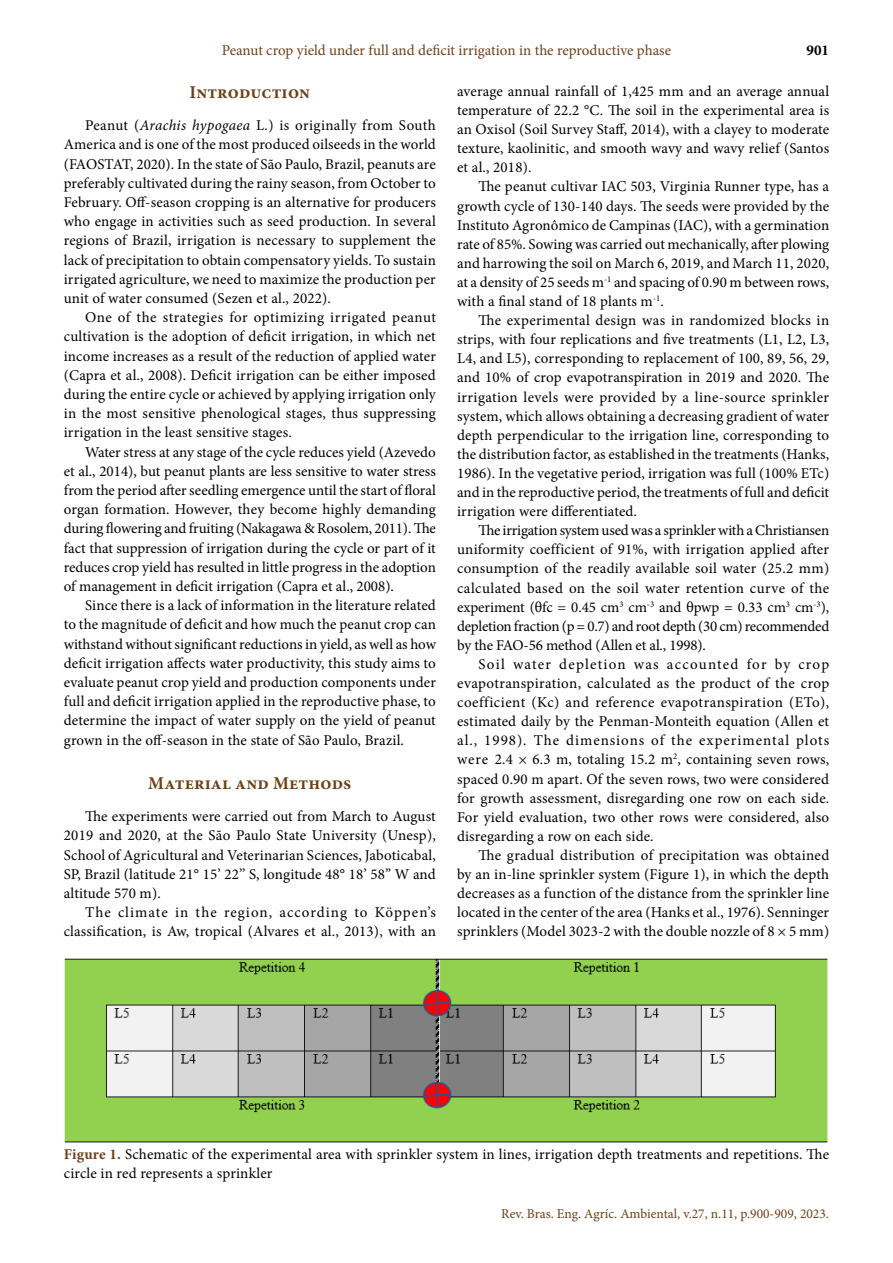
<style>
.page{position:relative;width:893px;height:1263px;background:#fff}
.page>*{position:absolute;margin:0;border:0;box-sizing:border-box;transform-origin:0 0}
.t1{font:700 18px "Minion Pro";letter-spacing:.01em;color:#6c4119}
.t2{font:15px/19px "Minion Pro";letter-spacing:.01em;color:#000;text-align:justify}
.t3{font:15px "Minion Pro";color:#6c4119}
.t4{font:700 15px "Minion Pro";color:#000}
.t5{font:13.5px "Minion Pro";color:#6c4119}
.s1{font-style:italic}
.s2{font-weight:700;color:#6c4119}
</style>
<div class="page">
<img style="left:64px;top:958px;width:764px;height:185px">
<p class="t3" style="left:222px;top:40px;width:451px">Peanut crop yield under full and deficit irrigation in the reproductive phase</p>
<p class="t4" style="left:806px;top:40px;width:24px">901</p>
<p class="t1" style="left:190px;top:80px;width:122px">Introduction</p>
<p class="t2" style="left:64px;top:116px;width:374px;text-indent:21px">Peanut (<span class="s1">Arachis hypogaea</span> L.) is originally from South America and is one of the most produced oilseeds in the world (FAOSTAT, 2020). In the state of São Paulo, Brazil, peanuts are preferably cultivated during the rainy season, from October to February. Off-season cropping is an alternative for producers who engage in activities such as seed production. In several regions of Brazil, irrigation is necessary to supplement the lack of precipitation to obtain compensatory yields. To sustain irrigated agriculture, we need to maximize the production per unit of water consumed (Sezen et al., 2022).</p>
<p class="t2" style="left:64px;top:308px;width:374px;text-indent:21px">One of the strategies for optimizing irrigated peanut cultivation is the adoption of deficit irrigation, in which net income increases as a result of the reduction of applied water (Capra et al., 2008). Deficit irrigation can be either imposed during the entire cycle or achieved by applying irrigation only in the most sensitive phenological stages, thus suppressing irrigation in the least sensitive stages.</p>
<p class="t2" style="left:64px;top:442px;width:374px;text-indent:21px">Water stress at any stage of the cycle reduces yield (Azevedo et al., 2014), but peanut plants are less sensitive to water stress from the period after seedling emergence until the start of floral organ formation. However, they become highly demanding during flowering and fruiting (Nakagawa &amp; Rosolem, 2011). The fact that suppression of irrigation during the cycle or part of it reduces crop yield has resulted in little progress in the adoption of management in deficit irrigation (Capra et al., 2008).</p>
<p class="t2" style="left:64px;top:596px;width:374px;text-indent:21px">Since there is a lack of information in the literature related to the magnitude of deficit and how much the peanut crop can withstand without significant reductions in yield, as well as how deficit irrigation affects water productivity, this study aims to evaluate peanut crop yield and production components under full and deficit irrigation applied in the reproductive phase, to determine the impact of water supply on the yield of peanut grown in the off-season in the state of São Paulo, Brazil.</p>
<p class="t1" style="left:148px;top:771px;width:205px">Material and Methods</p>
<p class="t2" style="left:64px;top:807px;width:374px;text-indent:21px">The experiments were carried out from March to August 2019 and 2020, at the São Paulo State University (Unesp), School of Agricultural and Veterinarian Sciences, Jaboticabal, SP, Brazil (latitude 21° 15’ 22’’ S, longitude 48° 18’ 58” W and altitude 570 m).</p>
<p class="t2" style="left:64px;top:903px;width:374px;text-align:right">The climate in the region, according to Köppen’s classification, is Aw, tropical (Alvares et al., 2013), with an</p>
<p class="t2" style="left:457px;top:82px;width:374px">average annual rainfall of 1,425 mm and an average annual temperature of 22.2 °C. The soil in the experimental area is an Oxisol (Soil Survey Staff, 2014), with a clayey to moderate texture, kaolinitic, and smooth wavy and wavy relief (Santos et al., 2018).</p>
<p class="t2" style="left:457px;top:177px;width:374px;text-indent:21px">The peanut cultivar IAC 503, Virginia Runner type, has a growth cycle of 130-140 days. The seeds were provided by the Instituto Agronômico de Campinas (IAC), with a germination rate of 85%. Sowing was carried out mechanically, after plowing and harrowing the soil on March 6, 2019, and March 11, 2020, at a density of 25 seeds m<sup>-1</sup> and spacing of 0.90 m between rows, with a final stand of 18 plants m<sup>-1</sup>.</p>
<p class="t2" style="left:457px;top:311px;width:374px;text-indent:21px">The experimental design was in randomized blocks in strips, with four replications and five treatments (L1, L2, L3, L4, and L5), corresponding to replacement of 100, 89, 56, 29, and 10% of crop evapotranspiration in 2019 and 2020. The irrigation levels were provided by a line-source sprinkler system, which allows obtaining a decreasing gradient of water depth perpendicular to the irrigation line, corresponding to the distribution factor, as established in the treatments (Hanks, 1986). In the vegetative period, irrigation was full (100% ETc) and in the reproductive period, the treatments of full and deficit irrigation were differentiated.</p>
<p class="t2" style="left:457px;top:521px;width:374px;text-indent:21px">The irrigation system used was a sprinkler with a Christiansen uniformity coefficient of 91%, with irrigation applied after consumption of the readily available soil water (25.2 mm) calculated based on the soil water retention curve of the experiment (θfc = 0.45 cm<sup>3</sup> cm<sup>-3</sup> and θpwp = 0.33 cm<sup>3</sup> cm<sup>-3</sup>), depletion fraction (p = 0.7) and root depth (30 cm) recommended by the FAO-56 method (Allen et al., 1998).</p>
<p class="t2" style="left:457px;top:655px;width:374px;text-indent:21px">Soil water depletion was accounted for by crop evapotranspiration, calculated as the product of the crop coefficient (Kc) and reference evapotranspiration (ETo), estimated daily by the Penman-Monteith equation (Allen et al., 1998). The dimensions of the experimental plots were 2.4 × 6.3 m, totaling 15.2 m<sup>2</sup>, containing seven rows, spaced 0.90 m apart. Of the seven rows, two were considered for growth assessment, disregarding one row on each side.<br>For yield evaluation, two other rows were considered, also disregarding a row on each side.</p>
<p class="t2" style="left:457px;top:846px;width:374px;text-indent:21px">The gradual distribution of precipitation was obtained by an in-line sprinkler system (Figure 1), in which the depth decreases as a function of the distance from the sprinkler line located in the center of the area (Hanks et al., 1976). Senninger sprinklers (Model 3023-2 with the double nozzle of 8 × 5 mm)</p>
<p class="t2" style="left:64px;top:1145px;width:767px"><span class="s2">Figure 1.</span> Schematic of the experimental area with sprinkler system in lines, irrigation depth treatments and repetitions. The circle in red represents a sprinkler</p>
<p class="t5" style="left:501px;top:1204px;width:329px">Rev. Bras. Eng. Agríc. Ambiental, v.27, n.11, p.900-909, 2023.</p>
</div>
